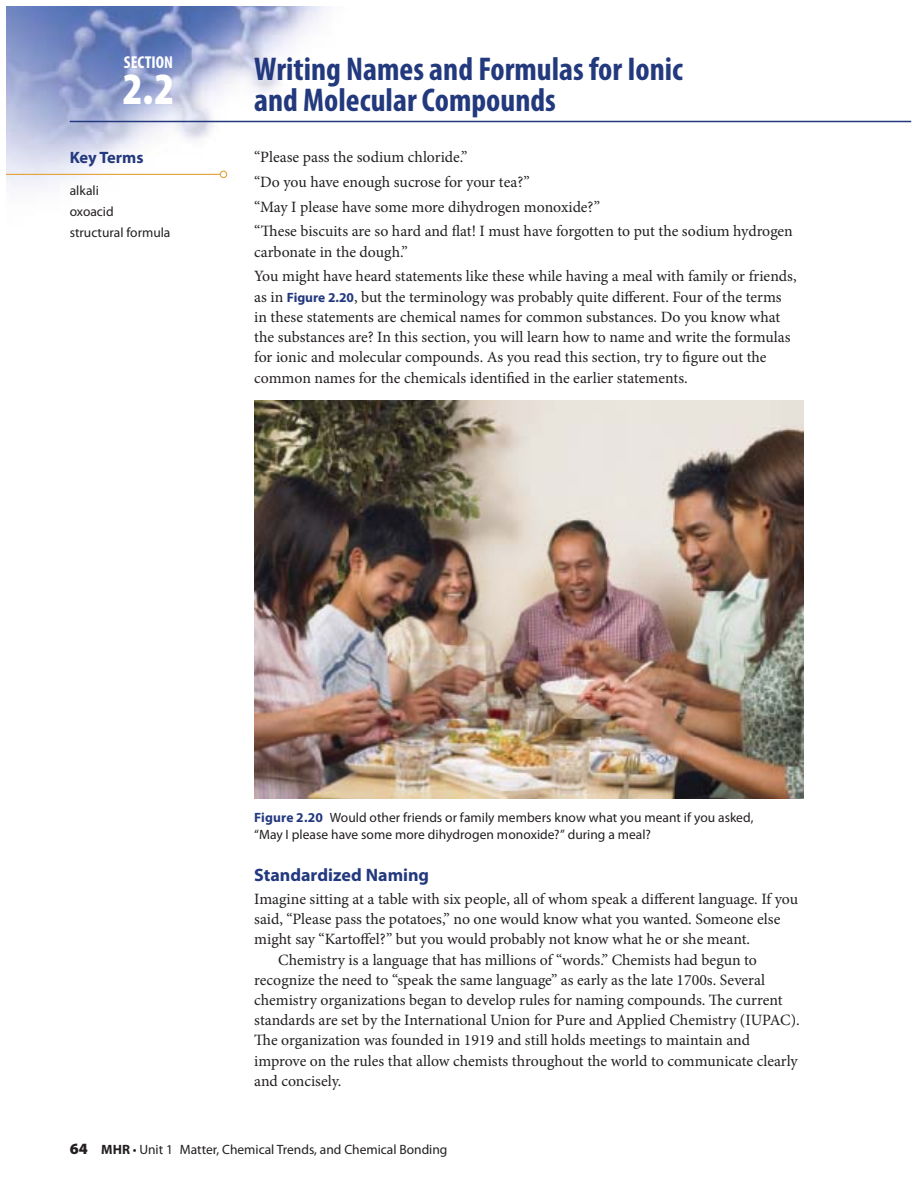
<style>
.page{position:relative;width:918px;height:1188px;background:#fff}
.page>*{position:absolute;margin:0;border:0;box-sizing:border-box;transform-origin:0 0}
.t1{font:900 condensed 45px "Myriad Pro";color:#fff}
.t2{font:700 condensed 33px/31.5px "Myriad Pro";color:#23397e}
.t3{font:700 18px "Myriad Pro";color:#23397e}
.t4{font:700 condensed 17.25px "Myriad Pro";color:#fff}
.t5{font:700 16.5px "Myriad Pro";letter-spacing:-.005em;color:#23397e}
.t6{font:15.75px/24.8px "Minion Pro";color:#231f20}
.t7{font:13.5px/21px "Myriad Pro";color:#231f20}
.s1{font-family:"Myriad Pro";font-weight:700;font-size:13.5px;color:#23397e}
.s2{font-weight:700;color:#23397e}
.s3{font-weight:900;font-size:15.75px}
.s4{font-weight:700}
</style>
<div class="page">
<img style="left:7px;top:7px;width:904px;height:180px">
<hr style="left:70px;top:121px;width:841px;height:1px;background:#23397e">
<hr style="left:7px;top:174px;width:213px;height:1px;background:#e3a039">
<div style="left:220px;top:171px;width:7px;height:7px;background:#fff;border-radius:50%"></div>
<div style="left:220px;top:171px;width:7px;height:7px;border:1px solid #e3a039;border-radius:50%"></div>
<img style="left:254px;top:401px;width:549px;height:397px">
<p class="t4" style="left:124px;top:55px;width:51px">SECTION</p>
<h1 class="t1" style="left:123px;top:62px;width:53px">2.2</h1>
<p class="t5" style="left:70px;top:151px;width:75px">Key Terms</p>
<p class="t7" style="left:70px;top:180px;width:102px">alkali<br>oxoacid structural formula</p>
<h2 class="t2" style="left:254px;top:55px;width:430px">Writing Names and Formulas for Ionic and Molecular Compounds</h2>
<p class="t6" style="left:254px;top:146px;width:540px">“Please pass the sodium chloride.”<br>“Do you have enough sucrose for your tea?”<br>“May I please have some more dihydrogen monoxide?”<br>“These biscuits are so hard and flat! I must have forgotten to put the sodium hydrogen</p>
<p class="t6" style="left:254px;top:241px;width:544px">carbonate in the dough.”<br>You might have heard statements like these while having a meal with family or friends,</p>
<p class="t6" style="left:254px;top:288px;width:538px;line-height:20.2px">as in <span class="s1">Figure 2.20</span>, but the terminology was probably quite different. Four of the terms in these statements are chemical names for common substances. Do you know what the substances are? In this section, you will learn how to name and write the formulas for ionic and molecular compounds. As you read this section, try to figure out the common names for the chemicals identified in the earlier statements.</p>
<p class="t7" style="left:254px;top:810px;width:501px;line-height:16.5px"><span class="s2">Figure 2.20</span> Would other friends or family members know what you meant if you asked, “May I please have some more dihydrogen monoxide?” during a meal?</p>
<p class="t3" style="left:254px;top:868px;width:176px">Standardized Naming</p>
<p class="t6" style="left:254px;top:888px;width:545px">Imagine sitting at a table with six people, all of whom speak a different language. If you</p>
<p class="t6" style="left:254px;top:908px;width:528px">said, “Please pass the potatoes,” no one would know what you wanted. Someone else</p>
<p class="t6" style="left:254px;top:928px;width:497px">might say “Kartoffel?” but you would probably not know what he or she meant.</p>
<p class="t6" style="left:278px;top:948px;width:480px">Chemistry is a language that has millions of “words.” Chemists had begun to</p>
<p class="t6" style="left:254px;top:969px;width:512px">recognize the need to “speak the same language” as early as the late 1700s. Several</p>
<p class="t6" style="left:254px;top:989px;width:530px">chemistry organizations began to develop rules for naming compounds. The current</p>
<p class="t6" style="left:254px;top:1009px;width:547px">standards are set by the International Union for Pure and Applied Chemistry (IUPAC).</p>
<p class="t6" style="left:254px;top:1029px;width:497px">The organization was founded in 1919 and still holds meetings to maintain and</p>
<p class="t6" style="left:254px;top:1050px;width:545px">improve on the rules that allow chemists throughout the world to communicate clearly</p>
<p class="t6" style="left:254px;top:1070px;width:89px">and concisely.</p>
<p class="t7" style="left:70px;top:1140px;width:379px"><span class="s3">64</span> <span class="s4">MHR</span> • Unit 1 Matter, Chemical Trends, and Chemical Bonding</p>
</div>
